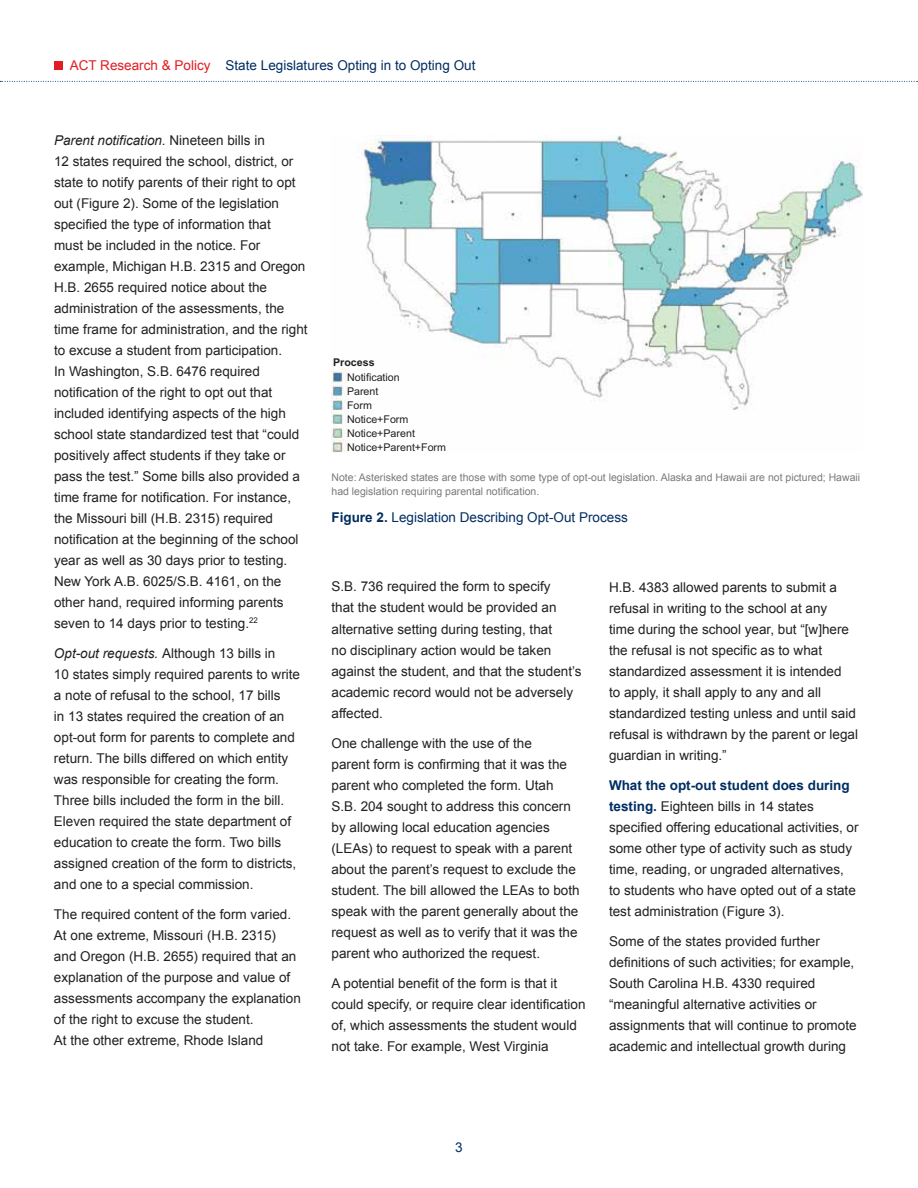
<style>
.page{position:relative;width:918px;height:1188px;background:#fff}
.page>*{position:absolute;margin:0;border:0;box-sizing:border-box;transform-origin:0 0}
.t1{font:13.5px/21px "Arial";color:#231f20}
.t2{font:13.5px "Arial";color:#002d62}
.t3{font:10.65px/14px "Arial";color:#231f20}
.t4{font:700 10.65px "Arial";color:#231f20}
.t5{font:10.5px/13.5px "Arial";color:#7a7a7a}
.s1{color:#e31b23}
.s2{font-style:italic}
.s3{font-weight:700}
.s4{font-weight:700;color:#002d62}
</style>
<div class="page">
<div style="left:54px;top:61px;width:9px;height:9px;background:#e31b23"></div>
<svg style="left:0;top:81px;width:918px;height:1px"></svg>
<img style="left:332px;top:135px;width:530px;height:318px">
<p class="t2" style="left:70px;top:56px;width:407px"><span class="s1">ACT Research &amp; Policy</span> State Legislatures Opting in to Opting Out</p>
<p class="t1" style="left:54px;top:130px;width:255px"><span class="s2">Parent notification.</span> Nineteen bills in<br>12 states required the school, district, or state to notify parents of their right to opt out (Figure 2). Some of the legislation specified the type of information that<br>must be included in the notice. For example, Michigan H.B. 2315 and Oregon H.B. 2655 required notice about the administration of the assessments, the time frame for administration, and the right to excuse a student from participation.<br>In Washington, S.B. 6476 required notification of the right to opt out that included identifying aspects of the high school state standardized test that “could positively affect students if they take or pass the test.” Some bills also provided a time frame for notification. For instance, the Missouri bill (H.B. 2315) required notification at the beginning of the school year as well as 30 days prior to testing.<br>New York A.B. 6025/S.B. 4161, on the other hand, required informing parents seven to 14 days prior to testing.<sup>22</sup></p>
<p class="t1" style="left:54px;top:643px;width:248px"><span class="s2">Opt-out requests.</span> Although 13 bills in<br>10 states simply required parents to write a note of refusal to the school, 17 bills<br>in 13 states required the creation of an opt-out form for parents to complete and return. The bills differed on which entity was responsible for creating the form.<br>Three bills included the form in the bill.<br>Eleven required the state department of education to create the form. Two bills assigned creation of the form to districts, and one to a special commission.</p>
<p class="t1" style="left:54px;top:904px;width:248px">The required content of the form varied.<br>At one extreme, Missouri (H.B. 2315) and Oregon (H.B. 2655) required that an explanation of the purpose and value of assessments accompany the explanation of the right to excuse the student.<br>At the other extreme, Rhode Island</p>
<p class="t4" style="left:333px;top:355px;width:43px">Process</p>
<p class="t3" style="left:347px;top:370px;width:101px">Notification<br>Parent<br>Form<br>Notice+Form<br>Notice+Parent<br>Notice+Parent+Form</p>
<p class="t5" style="left:332px;top:471px;width:530px">Note: Asterisked states are those with some type of opt-out legislation. Alaska and Hawaii are not pictured; Hawaii had legislation requiring parental notification.</p>
<p class="t2" style="left:332px;top:508px;width:298px"><span class="s3">Figure 2.</span> Legislation Describing Opt-Out Process</p>
<p class="t1" style="left:332px;top:576px;width:252px">S.B. 736 required the form to specify<br>that the student would be provided an alternative setting during testing, that<br>no disciplinary action would be taken against the student, and that the student’s academic record would not be adversely affected.</p>
<p class="t1" style="left:332px;top:732px;width:250px">One challenge with the use of the<br>parent form is confirming that it was the parent who completed the form. Utah S.B. 204 sought to address this concern by allowing local education agencies (LEAs) to request to speak with a parent about the parent’s request to exclude the student. The bill allowed the LEAs to both speak with the parent generally about the request as well as to verify that it was the parent who authorized the request.</p>
<p class="t1" style="left:332px;top:972px;width:256px">A potential benefit of the form is that it could specify, or require clear identification of, which assessments the student would not take. For example, West Virginia</p>
<p class="t1" style="left:609px;top:576px;width:251px">H.B. 4383 allowed parents to submit a refusal in writing to the school at any<br>time during the school year, but “[w]here the refusal is not specific as to what standardized assessment it is intended<br>to apply, it shall apply to any and all standardized testing unless and until said refusal is withdrawn by the parent or legal guardian in writing.”</p>
<p class="t1" style="left:609px;top:775px;width:251px"><span class="s4">What the opt-out student does during testing.</span> Eighteen bills in 14 states specified offering educational activities, or some other type of activity such as study time, reading, or ungraded alternatives,<br>to students who have opted out of a state test administration (Figure 3).</p>
<p class="t1" style="left:609px;top:931px;width:249px">Some of the states provided further definitions of such activities; for example, South Carolina H.B. 4330 required “meaningful alternative activities or assignments that will continue to promote academic and intellectual growth during</p>
<p class="t2" style="left:455px;top:1138px;width:9px">3</p>
</div>
